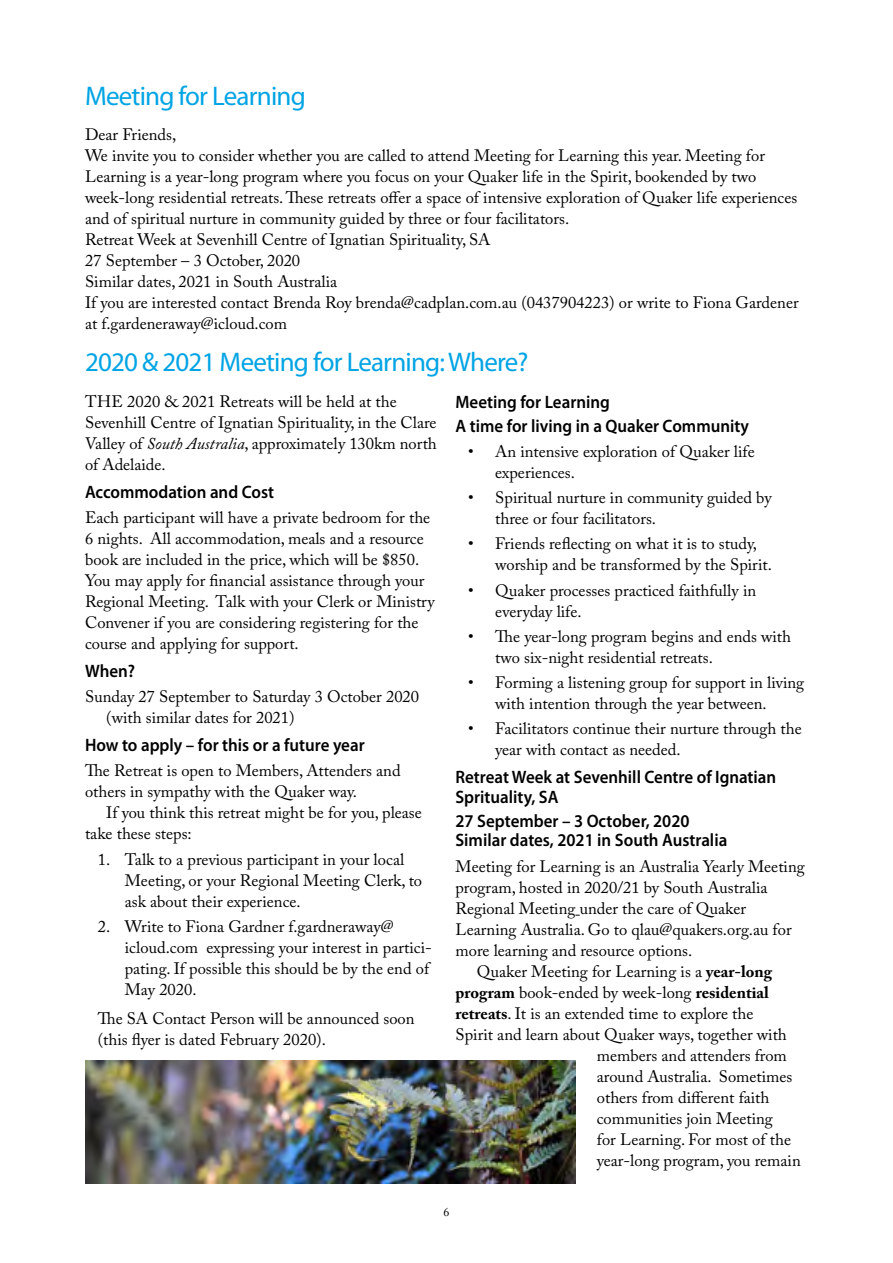
<style>
.page{position:relative;width:893px;height:1263px;background:#fff}
.page>*{position:absolute;margin:0;border:0;box-sizing:border-box;transform-origin:0 0}
.t1{font:27px "Myriad Pro";letter-spacing:-.03em;color:#00a4e4}
.t2{font:600 18px/19.5px "Myriad Pro";color:#000;scale:.94 1}
.t3{font:16.5px/21px "Adobe Caslon Pro";color:#000}
.t4{font:12px "Adobe Caslon Pro";color:#000}
.s1{font-style:italic}
.s2{font-weight:700}
</style>
<div class="page">
<img style="left:85px;top:1060px;width:491px;height:123px">
<h1 class="t1" style="left:85px;top:80px;width:222px">Meeting for Learning</h1>
<p class="t3" style="left:85px;top:124px;width:715px">Dear Friends,<br>We invite you to consider whether you are called to attend Meeting for Learning this year. Meeting for Learning is a year-long program where you focus on your Quaker life in the Spirit, bookended by two week-long residential retreats. These retreats offer a space of intensive exploration of Quaker life experiences and of spiritual nurture in community guided by three or four facilitators.<br>Retreat Week at Sevenhill Centre of Ignatian Spirituality, SA<br>27 September – 3 October, 2020<br>Similar dates, 2021 in South Australia<br>If you are interested contact Brenda Roy brenda@cadplan.com.au (0437904223) or write to Fiona Gardener at f.gardeneraway@icloud.com</p>
<h1 class="t1" style="left:85px;top:345px;width:445px">2020 &amp; 2021 Meeting for Learning: Where?</h1>
<p class="t3" style="left:85px;top:390px;width:353px">The 2020 &amp; 2021 Retreats will be held at the Sevenhill Centre of Ignatian Spirituality, in the Clare Valley of <span class="s1">South Australia</span>, approximately 130km north of Adelaide.</p>
<p class="t2" style="left:85px;top:481px;width:203px">Accommodation and Cost</p>
<p class="t3" style="left:85px;top:507px;width:351px">Each participant will have a private bedroom for the 6 nights. All accommodation, meals and a resource book are included in the price, which will be $850.<br>You may apply for financial assistance through your Regional Meeting. Talk with your Clerk or Ministry Convener if you are considering registering for the course and applying for support.</p>
<p class="t2" style="left:85px;top:661px;width:55px">When?</p>
<p class="t3" style="left:106px;top:686px;width:314px;text-indent:-21px">Sunday 27 September to Saturday 3 October 2020 (with similar dates for 2021)</p>
<p class="t2" style="left:85px;top:735px;width:299px">How to apply – for this or a future year</p>
<p class="t3" style="left:85px;top:760px;width:317px">The Retreat is open to Members, Attenders and others in sympathy with the Quaker way.</p>
<p class="t3" style="left:85px;top:802px;width:338px;text-indent:21px">If you think this retreat might be for you, please take these steps:</p>
<p class="t3" style="left:125px;top:848px;width:299px;text-indent:-27px">1. Talk to a previous participant in your local<br>Meeting, or your Regional Meeting Clerk, to ask about their experience.</p>
<p class="t3" style="left:125px;top:916px;width:308px;text-indent:-27px">2. Write to Fiona Gardner f.gardneraway@ icloud.com expressing your interest in partici&shy;pating. If possible this should be by the end of May 2020.</p>
<p class="t3" style="left:98px;top:1008px;width:318px">The SA Contact Person will be announced soon (this flyer is dated February 2020).</p>
<p class="t2" style="left:455px;top:390px;width:314px;line-height:23.7px">Meeting for Learning<br>A time for living in a Quaker Community</p>
<p class="t3" style="left:495px;top:441px;width:261px;text-indent:-27px">• An intensive exploration of Quaker life experiences.</p>
<p class="t3" style="left:495px;top:487px;width:278px;text-indent:-27px">• Spiritual nurture in community guided by three or four facilitators.</p>
<p class="t3" style="left:495px;top:533px;width:278px;text-indent:-27px">• Friends reflecting on what it is to study, worship and be transformed by the Spirit.</p>
<p class="t3" style="left:495px;top:579px;width:262px;text-indent:-27px">• Quaker processes practiced faithfully in everyday life.</p>
<p class="t3" style="left:495px;top:626px;width:297px;text-indent:-27px">• The year-long program begins and ends with two six-night residential retreats.</p>
<p class="t3" style="left:495px;top:672px;width:310px;text-indent:-27px">• Forming a listening group for support in living with intention through the year between.</p>
<p class="t3" style="left:495px;top:718px;width:308px;text-indent:-27px">• Facilitators continue their nurture through the year with contact as needed.</p>
<p class="t2" style="left:455px;top:767px;width:343px">Retreat Week at Sevenhill Centre of Ignatian<br>Sprituality, SA</p>
<p class="t2" style="left:455px;top:810px;width:291px">27 September – 3 October, 2020<br>Similar dates, 2021 in South Australia</p>
<p class="t3" style="left:455px;top:855px;width:351px">Meeting for Learning is an Australia Yearly Meeting</p>
<p class="t3" style="left:455px;top:876px;width:313px">program, hosted in 2020/21 by South Australia</p>
<p class="t3" style="left:455px;top:897px;width:292px">Regional Meeting under the care of Quaker</p>
<p class="t3" style="left:455px;top:918px;width:338px">Learning Australia. Go to qlau@quakers.org.au for</p>
<p class="t3" style="left:455px;top:939px;width:238px">more learning and resource options.</p>
<p class="t3" style="left:477px;top:960px;width:297px">Quaker Meeting for Learning is a <span class="s2">year-long</span></p>
<p class="t3" style="left:455px;top:981px;width:315px"><span class="s2">program</span> book-ended by week-long <span class="s2">residential</span></p>
<p class="t3" style="left:455px;top:1002px;width:299px"><span class="s2">retreats</span>. It is an extended time to explore the</p>
<p class="t3" style="left:455px;top:1023px;width:333px">Spirit and learn about Quaker ways, together with</p>
<p class="t3" style="left:597px;top:1044px;width:191px">members and attenders from</p>
<p class="t3" style="left:597px;top:1065px;width:197px">around Australia. Sometimes</p>
<p class="t3" style="left:597px;top:1086px;width:174px">others from different faith</p>
<p class="t3" style="left:597px;top:1107px;width:177px">communities join Meeting</p>
<p class="t3" style="left:597px;top:1128px;width:196px">for Learning. For most of the</p>
<p class="t3" style="left:597px;top:1149px;width:205px">year-long program, you remain</p>
<p class="t4" style="left:443px;top:1205px;width:7px">6</p>
</div>
